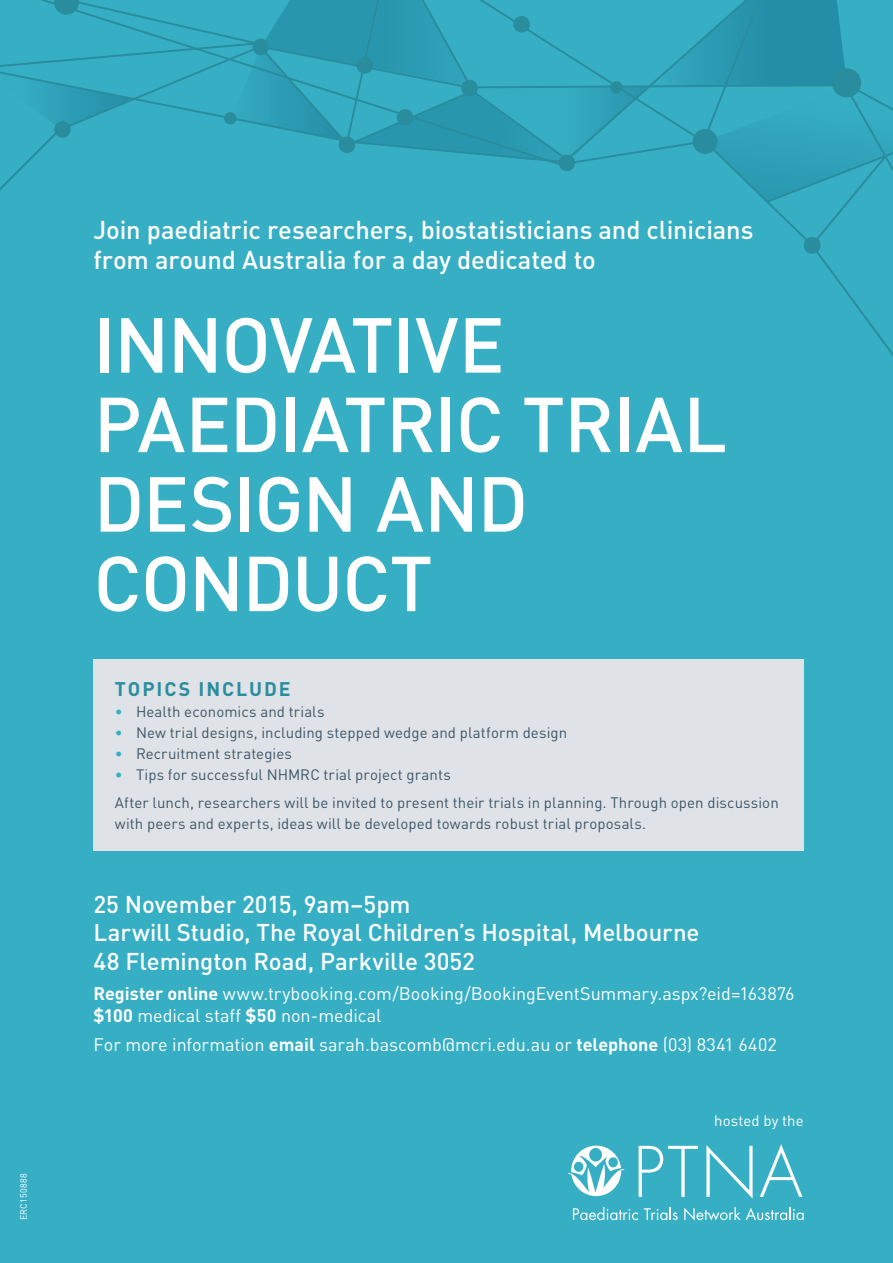
<style>
.page{position:relative;width:893px;height:1263px;background:#36afc5}
.page>*{position:absolute;margin:0;border:0;box-sizing:border-box;transform-origin:0 0}
.Cover_subtitle{font:500 76.5px/79.5px "DIN";letter-spacing:-.02em;color:#fff}
.t1{font:500 25.5px/30px "DIN";letter-spacing:-.005em;color:#fff}
.t2{font:500 24px/28.8px "DIN";letter-spacing:-.005em;color:#fff}
.t3{font:700 19.5px "DIN";letter-spacing:.095em;color:#2a8d9e}
.t4{font:18px "DIN";letter-spacing:-.005em;color:#fff}
.t5{font:15px/21px "DIN";letter-spacing:.005em;color:#3d5567}
.t6{font:15px "DIN";letter-spacing:.005em;color:#fff}
.t7{font:9px "DIN";letter-spacing:.04em;color:#fff}
.s1{color:#36afc5}
.s2{font-weight:700}
</style>
<div class="page">
<div style="left:94px;top:659px;width:710px;height:191px;background:#dfe3e7"></div>
<svg style="left:568px;top:1145px;width:56px;height:51px"></svg>
<svg style="left:573px;top:1207px;width:65px;height:13px"></svg>
<svg style="left:644px;top:1207px;width:34px;height:13px"></svg>
<svg style="left:684px;top:1207px;width:120px;height:13px"></svg>
<svg style="left:639px;top:1146px;width:59px;height:51px"></svg>
<svg style="left:706px;top:1145px;width:47px;height:53px"></svg>
<svg style="left:760px;top:1144px;width:42px;height:53px"></svg>
<svg style="left:41px;top:0;width:182px;height:45px"></svg>
<svg style="left:0;top:45px;width:223px;height:145px"></svg>
<svg style="left:223px;top:0;width:670px;height:255px"></svg>
<p class="t7" style="left:18px;top:1220px;width:49px;rotate:-90deg">ERC150888</p>
<p class="t1" style="left:94px;top:213px;width:661px">Join paediatric researchers, biostatisticians and clinicians from around Australia for a day dedicated to</p>
<p class="Cover_subtitle" style="left:94px;top:302px;width:635px">INNOVATIVE<br>PAEDIATRIC TRIAL<br>DESIGN AND<br>CONDUCT</p>
<p class="t3" style="left:115px;top:676px;width:177px">TOPICS INCLUDE</p>
<p class="t5" style="left:115px;top:701px;width:211px"><span class="s1">•</span> Health economics and trials</p>
<p class="t5" style="left:115px;top:722px;width:454px"><span class="s1">•</span> New trial designs, including stepped wedge and platform design</p>
<p class="t5" style="left:115px;top:743px;width:179px"><span class="s1">•</span> Recruitment strategies</p>
<p class="t5" style="left:115px;top:764px;width:337px"><span class="s1">•</span> Tips for successful NHMRC trial project grants</p>
<p class="t5" style="left:115px;top:792px;width:665px">After lunch, researchers will be invited to present their trials in planning. Through open discussion with peers and experts, ideas will be developed towards robust trial proposals.</p>
<p class="t2" style="left:94px;top:888px;width:607px">25 November 2015, 9am–5pm<br>Larwill Studio, The Royal Children’s Hospital, Melbourne<br>48 Flemington Road, Parkville 3052</p>
<p class="t4" style="left:94px;top:983px;width:703px"><span class="s2">Register online</span> www.trybooking.com/Booking/BookingEventSummary.aspx?eid=163876</p>
<p class="t4" style="left:94px;top:1005px;width:289px"><span class="s2">$100</span> medical staff <span class="s2">$50</span> non-medical</p>
<p class="t4" style="left:94px;top:1034px;width:685px">For more information <span class="s2">email</span> sarah.bascomb@mcri.edu.au or <span class="s2">telephone</span> (03) 8341 6402</p>
<p class="t6" style="left:714px;top:1112px;width:91px">hosted by the</p>
</div>
